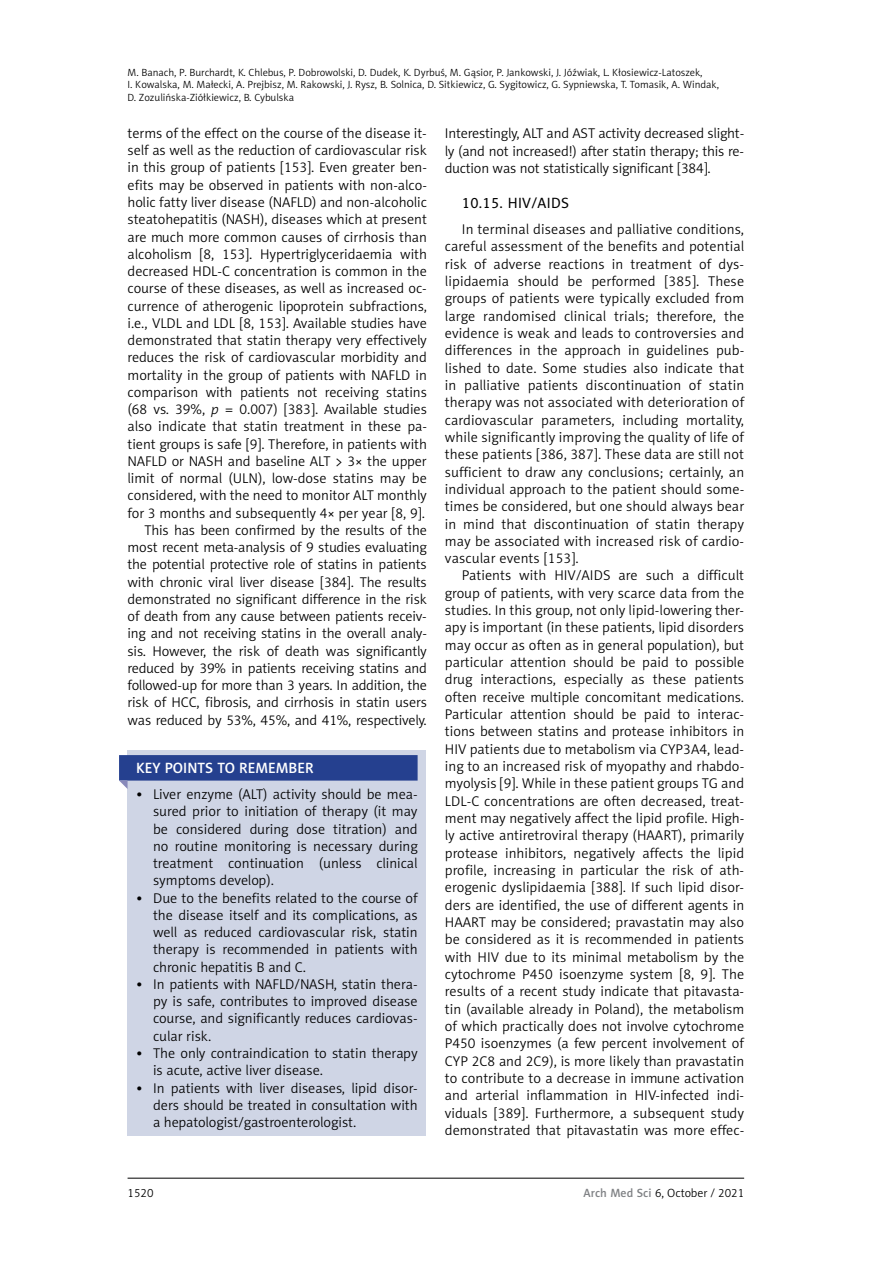
<style>
.page{position:relative;width:893px;height:1263px;background:#fff}
.page>*{position:absolute;margin:0;border:0;box-sizing:border-box;transform-origin:0 0}
.t1{font:15px "Naomi Sans EFN Medium";color:#fff}
.t2{font:15px "Naomi Sans EFN";letter-spacing:.02em;color:#000}
.t3{font:14.25px/17.4px "Naomi Sans EFN Light";color:#000;text-align:justify}
.t4{font:12px "Naomi Sans EFN Light";color:#000}
.t5{font:10.5px/12.6px "Naomi Sans EFN Light";color:#000}
.s1{font-style:italic}
.s2{font-family:"Naomi Sans EFN Medium";color:#808285}
</style>
<div class="page">
<hr style="left:128px;top:1178px;width:616px;height:1px;background:#000">
<div style="left:128px;top:750px;width:298px;height:385px;background:#cfd5e5"></div>
<div style="left:119px;top:755px;width:299px;height:25px;background:#25408f"></div>
<svg style="left:119px;top:780px;width:9px;height:9px"></svg>
<p class="t5" style="left:128px;top:66px;width:593px">M. Banach, P. Burchardt, K. Chlebus, P. Dobrowolski, D. Dudek, K. Dyrbuś, M. Gąsior, P. Jankowski, J. Jóźwiak, L. Kłosiewicz-Latoszek,<br>I. Kowalska, M. Małecki, A. Prejbisz, M. Rakowski, J. Rysz, B. Solnica, D. Sitkiewicz, G. Sygitowicz, G. Sypniewska, T. Tomasik, A. Windak,<br>D. Zozulińska-Ziółkiewicz, B. Cybulska</p>
<p class="t3" style="left:128px;top:124px;width:301px;text-align:right">terms of the effect on the course of the disease it&shy;self as well as the reduction of cardiovascular risk in this group of patients [153]. Even greater ben&shy;efits may be observed in patients with non-alco&shy;holic fatty liver disease (NAFLD) and non-alcoholic steatohepatitis (NASH), diseases which at present are much more common causes of cirrhosis than alcoholism [8, 153]. Hypertriglyceridaemia with decreased HDL-C concentration is common in the course of these diseases, as well as increased oc&shy;currence of atherogenic lipoprotein subfractions, i.e., VLDL and LDL [8, 153]. Available studies have demonstrated that statin therapy very effectively reduces the risk of cardiovascular morbidity and mortality in the group of patients with NAFLD in comparison with patients not receiving statins (68 vs. 39%, <span class="s1">p</span> = 0.007) [383]. Available studies also indicate that statin treatment in these pa&shy;tient groups is safe [9]. Therefore, in patients with NAFLD or NASH and baseline ALT &gt; 3× the upper limit of normal (ULN), low-dose statins may be considered, with the need to monitor ALT monthly for 3 months and subsequently 4× per year [8, 9].<br>This has been confirmed by the results of the most recent meta-analysis of 9 studies evaluating the potential protective role of statins in patients with chronic viral liver disease [384]. The results demonstrated no significant difference in the risk of death from any cause between patients receiv&shy;ing and not receiving statins in the overall analy&shy;sis. However, the risk of death was significantly reduced by 39% in patients receiving statins and followed-up for more than 3 years. In addition, the risk of HCC, fibrosis, and cirrhosis in statin users was reduced by 53%, 45%, and 41%, respectively.</p>
<p class="t3" style="left:445px;top:125px;width:301px">Interestingly, ALT and AST activity decreased slight&shy;ly (and not increased!) after statin therapy; this re&shy;duction was not statistically significant [384].</p>
<p class="t2" style="left:462px;top:194px;width:109px">10.15. HIV/AIDS</p>
<p class="t3" style="left:445px;top:220px;width:301px;text-indent:17px">In terminal diseases and palliative conditions, careful assessment of the benefits and potential risk of adverse reactions in treatment of dys&shy;lipidaemia should be performed [385]. These groups of patients were typically excluded from large randomised clinical trials; therefore, the evidence is weak and leads to controversies and differences in the approach in guidelines pub&shy;lished to date. Some studies also indicate that in palliative patients discontinuation of statin therapy was not associated with deterioration of cardiovascular parameters, including mortality, while significantly improving the quality of life of these patients [386, 387]. These data are still not sufficient to draw any conclusions; certainly, an individual approach to the patient should some&shy;times be considered, but one should always bear in mind that discontinuation of statin therapy may be associated with increased risk of cardio&shy;vascular events [153].</p>
<p class="t3" style="left:445px;top:567px;width:301px;text-indent:17px">Patients with HIV/AIDS are such a difficult group of patients, with very scarce data from the studies. In this group, not only lipid-lowering ther&shy;apy is important (in these patients, lipid disorders may occur as often as in general population), but particular attention should be paid to possible drug interactions, especially as these patients often receive multiple concomitant medications.<br>Particular attention should be paid to interac&shy;tions between statins and protease inhibitors in HIV patients due to metabolism via CYP3A4, lead&shy;ing to an increased risk of myopathy and rhabdo&shy;myolysis [9]. While in these patient groups TG and LDL-C concentrations are often decreased, treat&shy;ment may negatively affect the lipid profile. High&shy;ly active antiretroviral therapy (HAART), primarily protease inhibitors, negatively affects the lipid profile, increasing in particular the risk of ath&shy;erogenic dyslipidaemia [388]. If such lipid disor&shy;ders are identified, the use of different agents in HAART may be considered; pravastatin may also be considered as it is recommended in patients with HIV due to its minimal metabolism by the cytochrome P450 isoenzyme system [8, 9]. The results of a recent study indicate that pitavasta&shy;tin (available already in Poland), the metabolism of which practically does not involve cytochrome P450 isoenzymes (a few percent involvement of CYP 2C8 and 2C9), is more likely than pravastatin to contribute to a decrease in immune activation and arterial inflammation in HIV-infected indi&shy;viduals [389]. Furthermore, a subsequent study demonstrated that pitavastatin was more effec-</p>
<p class="t1" style="left:136px;top:759px;width:179px">KEY POINTS TO REMEMBER</p>
<p class="t3" style="left:153px;top:786px;width:266px;text-indent:-17px">• Liver enzyme (ALT) activity should be mea&shy;sured prior to initiation of therapy (it may be considered during dose titration) and no routine monitoring is necessary during treatment continuation (unless clinical symptoms develop).</p>
<p class="t3" style="left:153px;top:889px;width:266px;text-indent:-17px">• Due to the benefits related to the course of the disease itself and its complications, as well as reduced cardiovascular risk, statin therapy is recommended in patients with chronic hepatitis B and C.</p>
<p class="t3" style="left:153px;top:975px;width:266px;text-indent:-17px">• In patients with NAFLD/NASH, statin thera&shy;py is safe, contributes to improved disease course, and significantly reduces cardiovas&shy;cular risk.</p>
<p class="t3" style="left:153px;top:1044px;width:266px;text-indent:-17px">• The only contraindication to statin therapy is acute, active liver disease.</p>
<p class="t3" style="left:153px;top:1079px;width:266px;text-indent:-17px">• In patients with liver diseases, lipid disor&shy;ders should be treated in consultation with a hepatologist/gastroenterologist.</p>
<p class="t4" style="left:128px;top:1186px;width:27px">1520</p>
<p class="t4" style="left:584px;top:1186px;width:162px"><span class="s2">Arch Med Sci</span> 6, October / 2021</p>
</div>
